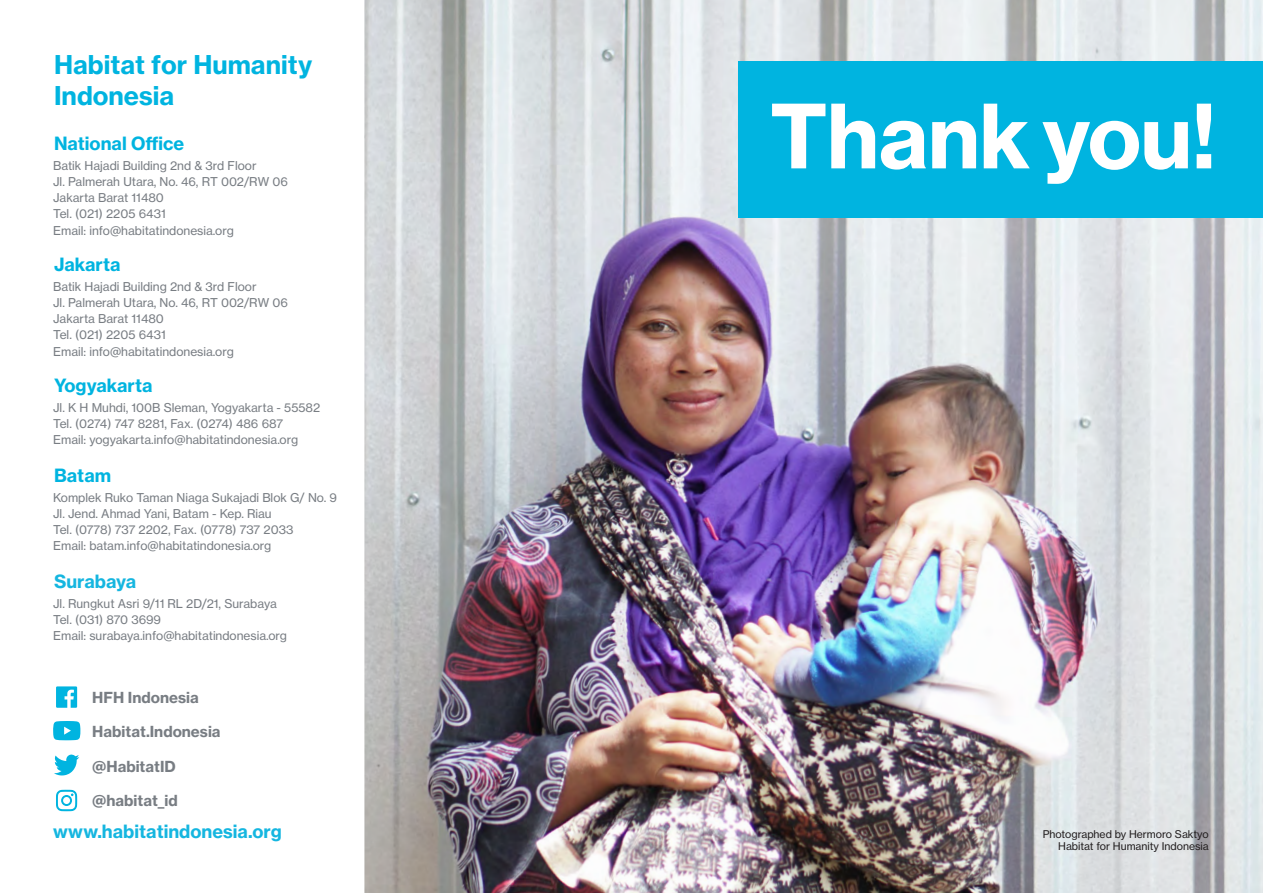
<style>
.page{position:relative;width:1263px;height:893px;background:#fff}
.page>*{position:absolute;margin:0;border:0;box-sizing:border-box;transform-origin:0 0}
.t1{font:87px "N Haas Grotesk TX Pro 75 Bd";letter-spacing:-.01em;color:#fff}
.t2{font:25.5px "N Haas Grotesk TX Pro 75 Bd";color:#00b4e0}
.t3{font:18px "N Haas Grotesk TX Pro 75 Bd";color:#00b4e0}
.t4{font:18px "N Haas Grotesk TX Pro 75 Bd";color:#15b6e0}
.t5{font:15px "N Haas Grotesk TX Pro 75 Bd";color:#787d83}
.t6{font:12px "N Haas Grotesk TX Pro 55 Rg";color:#787d83}
.t7{font:10.5px "N Haas Grotesk TX Pro 55 Rg";color:#231f20}
</style>
<div class="page">
<img style="left:364px;top:0;width:899px;height:893px">
<div style="left:739px;top:62px;width:524px;height:156px;background:#00b4e0"></div>
<svg style="left:53px;top:721px;width:27px;height:19px"></svg>
<svg style="left:56px;top:790px;width:21px;height:21px"></svg>
<svg style="left:56px;top:686px;width:21px;height:22px"></svg>
<svg style="left:54px;top:754px;width:25px;height:21px"></svg>
<p class="t2" style="left:54px;top:48px;width:260px">Habitat for Humanity</p>
<p class="t2" style="left:54px;top:79px;width:122px">Indonesia</p>
<p class="t3" style="left:54px;top:132px;width:132px">National Office</p>
<p class="t6" style="left:53px;top:158px;width:205px">Batik Hajadi Building 2nd &amp; 3rd Floor</p>
<p class="t6" style="left:53px;top:174px;width:236px">Jl. Palmerah Utara, No. 46, RT 002/RW 06</p>
<p class="t6" style="left:53px;top:190px;width:112px">Jakarta Barat 11480</p>
<p class="t6" style="left:53px;top:207px;width:114px">Tel. (021) 2205 6431</p>
<p class="t6" style="left:53px;top:223px;width:182px">Email: info@habitatindonesia.org</p>
<p class="t3" style="left:54px;top:253px;width:68px">Jakarta</p>
<p class="t6" style="left:53px;top:279px;width:205px">Batik Hajadi Building 2nd &amp; 3rd Floor</p>
<p class="t6" style="left:53px;top:295px;width:236px">Jl. Palmerah Utara, No. 46, RT 002/RW 06</p>
<p class="t6" style="left:53px;top:311px;width:112px">Jakarta Barat 11480</p>
<p class="t6" style="left:53px;top:328px;width:114px">Tel. (021) 2205 6431</p>
<p class="t6" style="left:53px;top:344px;width:182px">Email: info@habitatindonesia.org</p>
<p class="t3" style="left:54px;top:374px;width:100px">Yogyakarta</p>
<p class="t6" style="left:53px;top:400px;width:269px">Jl. K H Muhdi, 100B Sleman, Yogyakarta - 55582</p>
<p class="t6" style="left:53px;top:416px;width:231px">Tel. (0274) 747 8281, Fax. (0274) 486 687</p>
<p class="t6" style="left:53px;top:432px;width:247px">Email: yogyakarta.info@habitatindonesia.org</p>
<p class="t3" style="left:54px;top:464px;width:59px">Batam</p>
<p class="t6" style="left:53px;top:490px;width:285px">Komplek Ruko Taman Niaga Sukajadi Blok G/ No. 9</p>
<p class="t6" style="left:53px;top:506px;width:220px">Jl. Jend. Ahmad Yani, Batam - Kep. Riau</p>
<p class="t6" style="left:53px;top:522px;width:242px">Tel. (0778) 737 2202, Fax. (0778) 737 2033</p>
<p class="t6" style="left:53px;top:539px;width:220px">Email: batam.info@habitatindonesia.org</p>
<p class="t4" style="left:54px;top:570px;width:84px">Surabaya</p>
<p class="t6" style="left:53px;top:596px;width:225px">Jl. Rungkut Asri 9/11 RL 2D/21, Surabaya</p>
<p class="t6" style="left:53px;top:612px;width:109px">Tel. (031) 870 3699</p>
<p class="t6" style="left:53px;top:628px;width:235px">Email: surabaya.info@habitatindonesia.org</p>
<p class="t5" style="left:92px;top:688px;width:108px">HFH Indonesia</p>
<p class="t5" style="left:92px;top:722px;width:130px">Habitat.Indonesia</p>
<p class="t5" style="left:92px;top:757px;width:85px">@HabitatID</p>
<p class="t5" style="left:92px;top:791px;width:87px">@habitat_id</p>
<p class="t4" style="left:53px;top:820px;width:230px">www.habitatindonesia.org</p>
<p class="t1" style="left:770px;top:82px;width:448px">Thank you!</p>
<p class="t7" style="left:1043px;top:827px;width:168px">Photographed by Hermoro Saktyo</p>
<p class="t7" style="left:1058px;top:840px;width:152px">Habitat for Humanity Indonesia</p>
</div>
